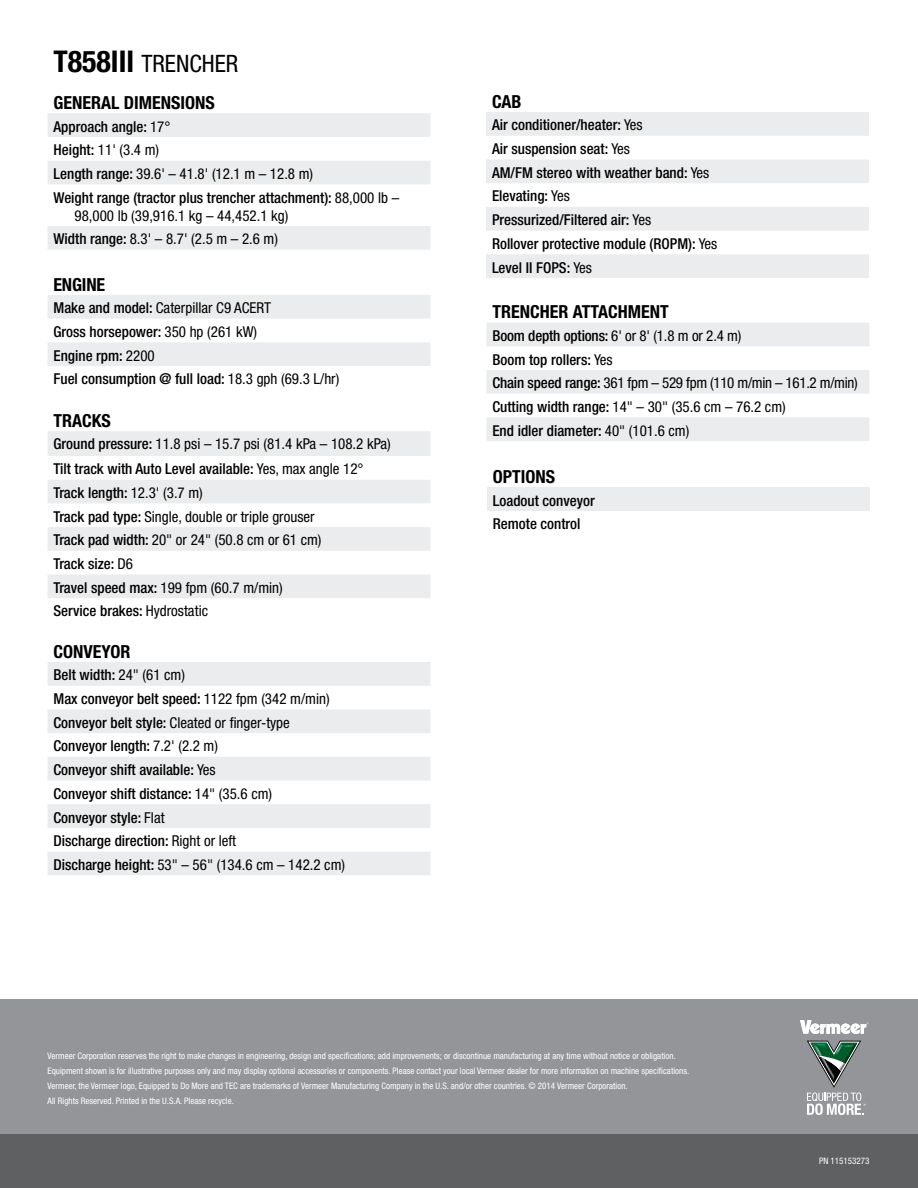
<style>
.page{position:relative;width:918px;height:1188px;background:#fff}
.page>*{position:absolute;margin:0;border:0;box-sizing:border-box;transform-origin:0 0}
.t1{font:condensed 24px "Helvetica Neue";color:#000}
.t2{font:700 condensed 18px "Helvetica Neue";color:#000}
.t3{font:500 condensed 15px/23.7px "Helvetica Neue";color:#000}
.t4{font:condensed 15px/23.9px "Helvetica Neue";color:#000}
.t5{font:condensed 15px/23.7px "Helvetica Neue";letter-spacing:-.02em;color:#000}
.t6{font:condensed 9px/15px "Helvetica Neue";color:#fff}
.s1{font-weight:700;font-size:30px}
.s2{font-weight:400}
.s3{font-weight:500}
</style>
<div class="page">
<svg style="left:48px;top:113px;width:382px;height:137px;fill:#ecedee"></svg>
<svg style="left:48px;top:295px;width:382px;height:71px"></svg>
<svg style="left:48px;top:431px;width:382px;height:167px;fill:#ebeced"></svg>
<svg style="left:48px;top:662px;width:382px;height:213px;fill:#ebeced"></svg>
<svg style="left:486px;top:323px;width:383px;height:118px;fill:#ebeced"></svg>
<svg style="left:486px;top:112px;width:383px;height:166px;fill:#ebeced"></svg>
<div style="left:487px;top:487px;width:383px;height:24px;background:#ebeced"></div>
<div style="left:0;top:999px;width:918px;height:151px;background:#939598"></div>
<svg style="left:807px;top:1041px;width:59px;height:74px"></svg>
<img style="left:811px;top:1043px;width:22px;height:14px">
<svg style="left:800px;top:1020px;width:68px;height:14px"></svg>
<div style="left:0;top:1134px;width:918px;height:54px;background:#5f6062"></div>
<h1 class="t1" style="left:53px;top:50px;width:186px"><span class="s1">T858III</span> TRENCHER</h1>
<p class="t2" style="left:54px;top:92px;width:163px">GENERAL DIMENSIONS</p>
<p class="t3" style="left:54px;top:114px;width:347px">Approach angle: <span class="s2">17°<br></span>Height: <span class="s2">11' (3.4 m)<br></span>Length range: <span class="s2">39.6' – 41.8' (12.1 m – 12.8 m)<br></span>Weight range (tractor plus trencher attachment): <span class="s2">88,000 lb –</span></p>
<p class="t4" style="left:54px;top:203px;width:236px;text-indent:21px">98,000 lb (39,916.1 kg – 44,452.1 kg)<br><span class="s3">Width range:</span> 8.3' – 8.7' (2.5 m – 2.6 m)</p>
<p class="t2" style="left:54px;top:274px;width:53px">ENGINE</p>
<p class="t3" style="left:54px;top:296px;width:287px">Make and model: <span class="s2">Caterpillar C9 ACERT<br></span>Gross horsepower: <span class="s2">350 hp (261 kW)<br></span>Engine rpm: <span class="s2">2200<br></span>Fuel consumption @ full load: <span class="s2">18.3 gph (69.3 L/hr)</span></p>
<p class="t2" style="left:54px;top:410px;width:59px">TRACKS</p>
<p class="t4" style="left:54px;top:432px;width:339px"><span class="s3">Ground pressure:</span> 11.8 psi – 15.7 psi (81.4 kPa – 108.2 kPa)<br><span class="s3">Tilt track with Auto Level available:</span> Yes, max angle 12° <span class="s3">Track length:</span> 12.3' (3.7 m)<br><span class="s3">Track pad type:</span> Single, double or triple grouser<br><span class="s3">Track pad width:</span> 20" or 24" (50.8 cm or 61 cm)<br><span class="s3">Track size:</span> D6<br><span class="s3">Travel speed max:</span> 199 fpm (60.7 m/min)<br><span class="s3">Service brakes:</span> Hydrostatic</p>
<p class="t2" style="left:54px;top:641px;width:79px">CONVEYOR</p>
<p class="t3" style="left:54px;top:663px;width:293px">Belt width: <span class="s2">24" (61 cm)<br></span>Max conveyor belt speed: <span class="s2">1122 fpm (342 m/min)<br></span>Conveyor belt style: <span class="s2">Cleated or finger-type </span>Conveyor length: <span class="s2">7.2' (2.2 m)<br></span>Conveyor shift available: <span class="s2">Yes<br></span>Conveyor shift distance: <span class="s2">14" (35.6 cm)<br></span>Conveyor style: <span class="s2">Flat<br></span>Discharge direction: <span class="s2">Right or left<br></span>Discharge height: <span class="s2">53" – 56" (134.6 cm – 142.2 cm)</span></p>
<p class="t2" style="left:492px;top:91px;width:31px">CAB</p>
<p class="t3" style="left:492px;top:113px;width:227px">Air conditioner/heater: <span class="s2">Yes<br></span>Air suspension seat: <span class="s2">Yes<br></span>AM/FM stereo with weather band: <span class="s2">Yes<br></span>Elevating: <span class="s2">Yes<br></span>Pressurized/Filtered air: <span class="s2">Yes<br></span>Rollover protective module (ROPM): <span class="s2">Yes<br></span>Level II FOPS: <span class="s2">Yes</span></p>
<p class="t2" style="left:492px;top:301px;width:178px">TRENCHER ATTACHMENT</p>
<p class="t5" style="left:492px;top:324px;width:367px"><span class="s3">Boom depth options:</span> 6' or 8' (1.8 m or 2.4 m)<br><span class="s3">Boom top rollers:</span> Yes<br><span class="s3">Chain speed range:</span> 361 fpm – 529 fpm (110 m/min – 161.2 m/min)<br><span class="s3">Cutting width range:</span> 14" – 30" (35.6 cm – 76.2 cm)<br><span class="s3">End idler diameter:</span> 40" (101.6 cm)</p>
<p class="t2" style="left:493px;top:466px;width:64px">OPTIONS</p>
<p class="t3" style="left:493px;top:488px;width:103px">Loadout conveyor<br>Remote control</p>
<p class="t6" style="left:48px;top:1049px;width:643px">Vermeer Corporation reserves the right to make changes in engineering, design and specifications; add improvements; or discontinue manufacturing at any time without notice or obligation.<br>Equipment shown is for illustrative purposes only and may display optional accessories or components. Please contact your local Vermeer dealer for more information on machine specifications.<br>Vermeer, the Vermeer logo, Equipped to Do More and TEC are trademarks of Vermeer Manufacturing Company in the U.S. and/or other countries. © 2014 Vermeer Corporation.<br>All Rights Reserved. Printed in the U.S.A. Please recycle.</p>
<p class="t6" style="left:819px;top:1154px;width:52px">PN 115153273</p>
</div>
